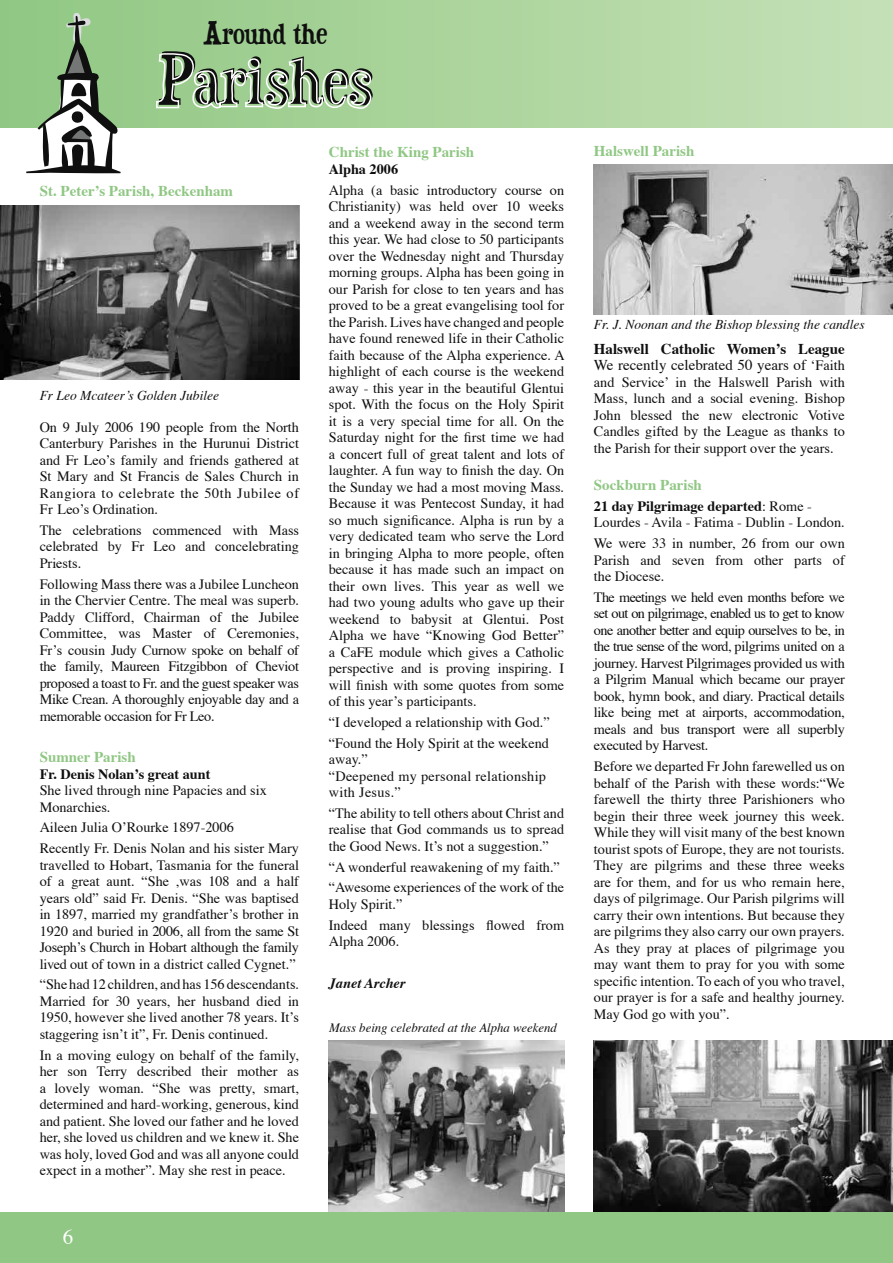
<style>
.page{position:relative;width:893px;height:1263px;background:#fff}
.page>*{position:absolute;margin:0;border:0;box-sizing:border-box;transform-origin:0 0}
.t1{font:72px "Duality";color:#0f0f0f}
.t2{font:31.5px "Duality";color:#0f0f0f}
.t3{font:21px "Times";color:#fff}
.t4{font:700 15px "Times";color:#90c784}
.t5{font:700 15px/16.5px "Times";color:#0f0f0f}
.t6{font:14.25px/16.5px "Times";color:#0f0f0f;text-align:justify}
.t7{font:14.25px/16.5px "Times";letter-spacing:.02em;color:#0f0f0f}
.t8{font:700 14.25px "Times";color:#0f0f0f}
.t9{font:italic 700 14.25px "Times";color:#0f0f0f}
.t10{font:italic 13.5px "Times";color:#0f0f0f}
.t11{font:italic 12.75px "Times";color:#0f0f0f}
.s1{font-weight:400}
.s2{font-weight:400;font-size:14.25px}
.s3{font-weight:700}
</style>
<div class="page">
<img style="left:594px;top:165px;width:299px;height:150px">
<img style="left:0;top:205px;width:299px;height:175px">
<div style="left:0;top:0;width:893px;height:128px;background:linear-gradient(to right,#90c783,#c5e1b7)"></div>
<svg style="left:26px;top:13px;width:95px;height:160px"></svg>
<svg style="left:155px;top:52px;width:217px;height:162px"></svg>
<img style="left:594px;top:1040px;width:299px;height:172px">
<img style="left:329px;top:1040px;width:235px;height:172px">
<div style="left:0;top:1212px;width:893px;height:51px;background:#90c784"></div>
<h2 class="t2" style="left:204px;top:16px;width:125px">Around the</h2>
<h1 class="t1" style="left:158px;top:40px;width:216px">Parishes</h1>
<p class="t4" style="left:40px;top:177px;width:195px">St. Peter’s Parish, Beckenham</p>
<p class="t10" style="left:40px;top:383px;width:181px">Fr Leo Mcateer’s Golden Jubilee</p>
<p class="t6" style="left:40px;top:417px;width:261px">On 9 July 2006 190 people from the North Canterbury Parishes in the Hurunui District and Fr Leo’s family and friends gathered at St Mary and St Francis de Sales Church in Rangiora to celebrate the 50th Jubilee of Fr Leo’s Ordination.</p>
<p class="t6" style="left:40px;top:520px;width:261px">The celebrations commenced with Mass celebrated by Fr Leo and concelebrating Priests.</p>
<p class="t6" style="left:40px;top:574px;width:261px">Following Mass there was a Jubilee Luncheon in the Chervier Centre. The meal was superb.<br>Paddy Clifford, Chairman of the Jubilee Committee, was Master of Ceremonies, Fr’s cousin Judy Curnow spoke on behalf of the family, Maureen Fitzgibbon of Cheviot proposed a toast to Fr. and the guest speaker was Mike Crean. A thoroughly enjoyable day and a memorable occasion for Fr Leo.</p>
<p class="t4" style="left:40px;top:743px;width:97px">Sumner Parish</p>
<p class="t8" style="left:40px;top:760px;width:172px">Fr. Denis Nolan’s great aunt</p>
<p class="t6" style="left:40px;top:781px;width:229px">She lived through nine Papacies and six<br>Monarchies.</p>
<p class="t6" style="left:40px;top:816px;width:261px;line-height:20.7px">Aileen Julia O’Rourke 1897-2006<br>Recently Fr. Denis Nolan and his sister Mary</p>
<p class="t6" style="left:40px;top:855px;width:261px">travelled to Hobart, Tasmania for the funeral of a great aunt. “She ,was 108 and a half years old” said Fr. Denis. “She was baptised in 1897, married my grandfather’s brother in 1920 and buried in 2006, all from the same St Joseph’s Church in Hobart although the family lived out of town in a district called Cygnet.”</p>
<p class="t6" style="left:40px;top:975px;width:261px">“She had 12 children, and has 156 descendants.<br>Married for 30 years, her husband died in 1950, however she lived another 78 years. It’s staggering isn’t it”, Fr. Denis continued.</p>
<p class="t6" style="left:40px;top:1045px;width:261px">In a moving eulogy on behalf of the family, her son Terry described their mother as a lovely woman. “She was pretty, smart, determined and hard-working, generous, kind and patient. She loved our father and he loved her, she loved us children and we knew it. She was holy, loved God and was all anyone could expect in a mother”. May she rest in peace.</p>
<h3 class="t3" style="left:63px;top:1217px;width:12px">6</h3>
<p class="t4" style="left:329px;top:138px;width:147px">Christ the King Parish</p>
<p class="t8" style="left:329px;top:155px;width:71px">Alpha 2006</p>
<p class="t6" style="left:329px;top:180px;width:238px">Alpha (a basic introductory course on Christianity) was held over 10 weeks and a weekend away in the second term this year. We had close to 50 participants over the Wednesday night and Thursday morning groups. Alpha has been going in our Parish for close to ten years and has proved to be a great evangelising tool for the Parish. Lives have changed and people have found renewed life in their Catholic faith because of the Alpha experience. A highlight of each course is the weekend away - this year in the beautiful Glentui spot. With the focus on the Holy Spirit it is a very special time for all. On the Saturday night for the first time we had a concert full of great talent and lots of laughter. A fun way to finish the day. On the Sunday we had a most moving Mass.<br>Because it was Pentecost Sunday, it had so much significance. Alpha is run by a very dedicated team who serve the Lord in bringing Alpha to more people, often because it has made such an impact on their own lives. This year as well we had two young adults who gave up their weekend to babysit at Glentui. Post Alpha we have “Knowing God Better” a CaFE module which gives a Catholic perspective and is proving inspiring. I will finish with some quotes from some of this year’s participants.</p>
<p class="t6" style="left:329px;top:710px;width:222px;line-height:20.7px">“I developed a relationship with God.” “Found the Holy Spirit at the weekend</p>
<p class="t7" style="left:329px;top:750px;width:219px">away.”<br>“Deepened my personal relationship with Jesus.”</p>
<p class="t6" style="left:329px;top:804px;width:237px">“The ability to tell others about Christ and realise that God commands us to spread the Good News. It’s not a suggestion.”</p>
<p class="t6" style="left:329px;top:855px;width:237px;line-height:20.7px">“A wonderful reawakening of my faith.” “Awesome experiences of the work of the</p>
<p class="t6" style="left:329px;top:892px;width:237px;line-height:20.7px">Holy Spirit.”<br>Indeed many blessings flowed from</p>
<p class="t6" style="left:329px;top:932px;width:72px">Alpha 2006.</p>
<p class="t9" style="left:329px;top:969px;width:78px">Janet Archer</p>
<p class="t11" style="left:329px;top:1016px;width:229px">Mass being celebrated at the Alpha weekend</p>
<p class="t4" style="left:594px;top:136px;width:102px">Halswell Parish</p>
<p class="t10" style="left:594px;top:312px;width:272px">Fr. J. Noonan and the Bishop blessing the candles</p>
<p class="t5" style="left:594px;top:339px;width:252px">Halswell Catholic Women’s League<br><span class="s1">We recently celebrated 50 years of</span> <span class="s2">‘Faith</span></p>
<p class="t6" style="left:594px;top:373px;width:252px">and Service’ in the Halswell Parish with Mass, lunch and a social evening. Bishop John blessed the new electronic Votive Candles gifted by the League as thanks to the Parish for their support over the years.</p>
<p class="t4" style="left:594px;top:471px;width:109px">Sockburn Parish</p>
<p class="t6" style="left:594px;top:497px;width:252px"><span class="s3">21 day Pilgrimage departed</span>: Rome -<br>Lourdes - Avila - Fatima - Dublin - London.</p>
<p class="t6" style="left:594px;top:534px;width:252px">We were 33 in number, 26 from our own Parish and seven from other parts of the Diocese.</p>
<p class="t6" style="left:594px;top:588px;width:252px">The meetings we held even months before we set out on pilgrimage, enabled us to get to know one another better and equip ourselves to be, in the true sense of the word, pilgrims united on a journey. Harvest Pilgrimages provided us with a Pilgrim Manual which became our prayer book, hymn book, and diary. Practical details like being met at airports, accommodation, meals and bus transport were all superbly executed by Harvest.</p>
<p class="t6" style="left:594px;top:757px;width:252px">Before we departed Fr John farewelled us on behalf of the Parish with these words:“We farewell the thirty three Parishioners who begin their three week journey this week.<br>While they will visit many of the best known tourist spots of Europe, they are not tourists.<br>They are pilgrims and these three weeks are for them, and for us who remain here, days of pilgrimage. Our Parish pilgrims will carry their own intentions. But because they are pilgrims they also carry our own prayers.<br>As they pray at places of pilgrimage you may want them to pray for you with some specific intention. To each of you who travel, our prayer is for a safe and healthy journey.<br>May God go with you”.</p>
</div>
